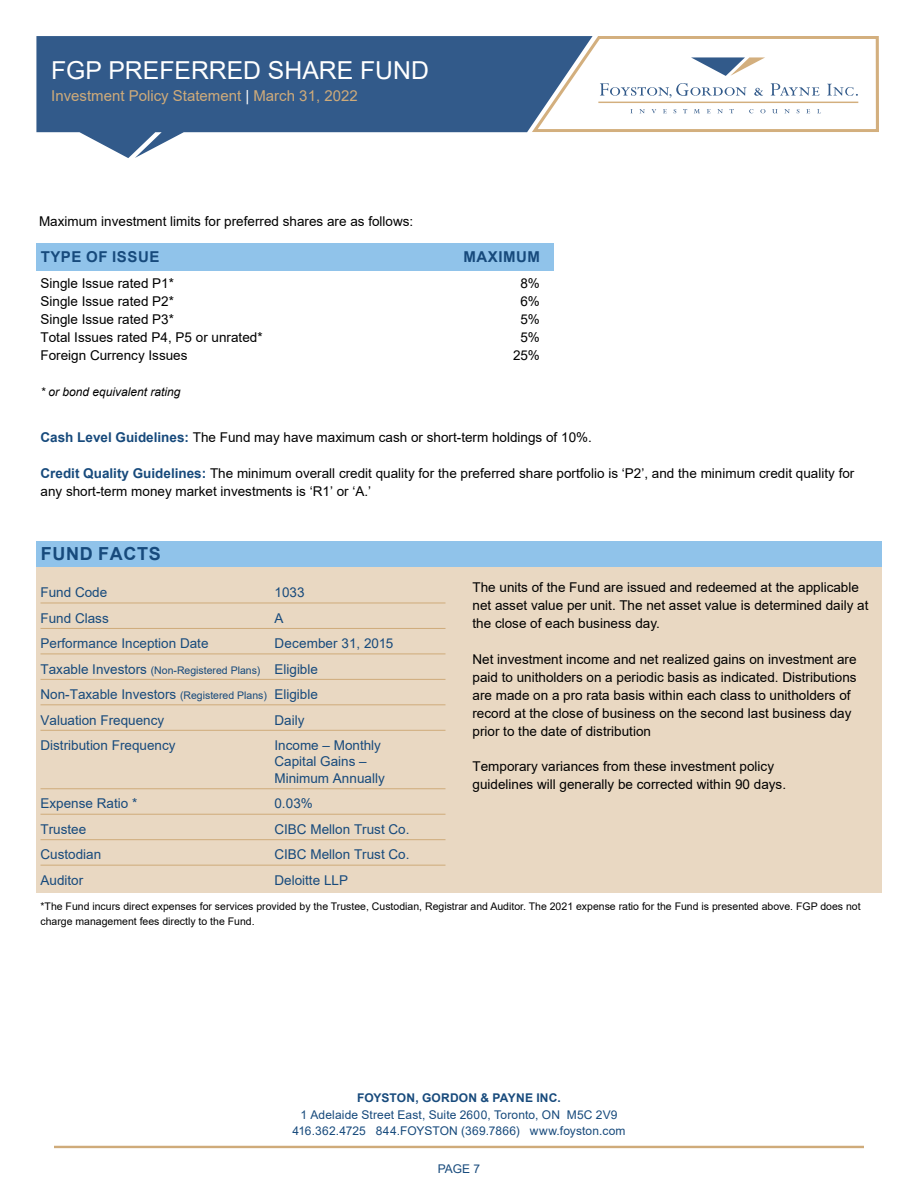
<style>
.page{position:relative;width:918px;height:1188px;background:#fff}
.page>*{position:absolute;margin:0;border:0;box-sizing:border-box;transform-origin:0 0}
.t1{font:24.75px "Arial";color:#fff}
.t2{font:700 18px "Arial";letter-spacing:.035em;color:#174a7c}
.t3{font:15px "Arial";color:#cfab7a}
.t4{font:700 15px "Arial";letter-spacing:.035em;color:#174a7c}
.t5{font:13.5px/18px "Arial";color:#000}
.t6{font:13.5px/25.5px "Arial";color:#174a7c}
.t7{font:12px/16.5px "Arial";letter-spacing:.01em;color:#174a7c;text-align:center}
.t8{font:700 12px "Arial";letter-spacing:.015em;color:#174a7c}
.t9{font:italic 12px "Arial";color:#000}
.t10{font:10.5px/15px "Arial";color:#000}
.s1{color:#fff}
.s2{font-weight:700;color:#174a7c}
.s3{font-size:10.5px}
</style>
<div class="page">
<div style="left:54px;top:1146px;width:810px;height:2px;border:2px solid #cfab7a"></div>
<svg style="left:593px;top:36px;width:286px;height:96px"></svg>
<svg style="left:36px;top:36px;width:557px;height:122px;fill:#325a8a"></svg>
<div style="left:36px;top:243px;width:518px;height:27px;background:#90c3ea"></div>
<div style="left:36px;top:541px;width:846px;height:27px;background:#90c3ea"></div>
<div style="left:36px;top:568px;width:846px;height:325px;background:#e9d8c2"></div>
<hr style="left:40px;top:603px;width:406px;height:1px;background:#cfab7a">
<hr style="left:40px;top:628px;width:406px;height:1px;background:#cfab7a">
<hr style="left:40px;top:654px;width:406px;height:1px;background:#cfab7a">
<hr style="left:40px;top:679px;width:406px;height:1px;background:#cfab7a">
<hr style="left:40px;top:704px;width:406px;height:1px;background:#cfab7a">
<hr style="left:40px;top:730px;width:406px;height:1px;background:#cfab7a">
<hr style="left:40px;top:788px;width:406px;height:1px;background:#cfab7a">
<hr style="left:40px;top:814px;width:406px;height:1px;background:#cfab7a">
<hr style="left:40px;top:839px;width:406px;height:1px;background:#cfab7a">
<hr style="left:40px;top:865px;width:406px;height:1px;background:#cfab7a">
<h1 class="t1" style="left:51px;top:53px;width:379px">FGP PREFERRED SHARE FUND</h1>
<p class="t3" style="left:51px;top:86px;width:308px">Investment Policy Statement <span class="s1">|</span> March 31, 2022</p>
<p class="t5" style="left:39px;top:212px;width:376px">Maximum investment limits for preferred shares are as follows:</p>
<p class="t4" style="left:41px;top:246px;width:120px">TYPE OF ISSUE</p>
<p class="t4" style="left:464px;top:246px;width:78px">MAXIMUM</p>
<p class="t5" style="left:40px;top:274px;width:135px">Single Issue rated P1*</p>
<p class="t5" style="left:521px;top:274px;width:21px">8%</p>
<p class="t5" style="left:40px;top:292px;width:135px">Single Issue rated P2*</p>
<p class="t5" style="left:520px;top:292px;width:21px">6%</p>
<p class="t5" style="left:40px;top:310px;width:135px">Single Issue rated P3*</p>
<p class="t5" style="left:521px;top:310px;width:21px">5%</p>
<p class="t5" style="left:40px;top:328px;width:224px">Total Issues rated P4, P5 or unrated*</p>
<p class="t5" style="left:521px;top:328px;width:21px">5%</p>
<p class="t5" style="left:40px;top:346px;width:149px">Foreign Currency Issues</p>
<p class="t5" style="left:513px;top:346px;width:28px">25%</p>
<p class="t9" style="left:40px;top:384px;width:142px">* or bond equivalent rating</p>
<p class="t5" style="left:40px;top:428px;width:553px"><span class="s2">Cash Level Guidelines:</span> The Fund may have maximum cash or short-term holdings of 10%.</p>
<p class="t5" style="left:40px;top:464px;width:815px"><span class="s2">Credit Quality Guidelines:</span> The minimum overall credit quality for the preferred share portfolio is ‘P2’, and the minimum credit quality for any short-term money market investments is ‘R1’ or ‘A.’</p>
<h2 class="t2" style="left:41px;top:541px;width:122px">FUND FACTS</h2>
<p class="t6" style="left:40px;top:580px;width:68px">Fund Code</p>
<p class="t6" style="left:274px;top:580px;width:32px">1033</p>
<p class="t6" style="left:40px;top:605px;width:70px">Fund Class</p>
<p class="t6" style="left:274px;top:605px;width:11px">A</p>
<p class="t6" style="left:40px;top:631px;width:170px">Performance Inception Date</p>
<p class="t6" style="left:40px;top:631px;width:354px;text-indent:234px">December 31, 2015<br>Taxable Investors <span class="s3">(Non-Registered Plans)</span> Eligible Non-Taxable Investors <span class="s3">(Registered Plans)</span> Eligible<br>Valuation Frequency</p>
<p class="t6" style="left:274px;top:707px;width:31px">Daily</p>
<p class="t6" style="left:40px;top:732px;width:137px">Distribution Frequency</p>
<p class="t6" style="left:274px;top:737px;width:112px;line-height:16.5px">Income – Monthly<br>Capital Gains –<br>Minimum Annually</p>
<p class="t6" style="left:40px;top:791px;width:98px">Expense Ratio *</p>
<p class="t6" style="left:274px;top:791px;width:40px">0.03%</p>
<p class="t6" style="left:40px;top:816px;width:47px">Trustee</p>
<p class="t6" style="left:274px;top:816px;width:134px">CIBC Mellon Trust Co.</p>
<p class="t6" style="left:40px;top:842px;width:62px">Custodian</p>
<p class="t6" style="left:274px;top:842px;width:134px">CIBC Mellon Trust Co.</p>
<p class="t6" style="left:40px;top:867px;width:44px">Auditor</p>
<p class="t6" style="left:274px;top:867px;width:75px">Deloitte LLP</p>
<p class="t5" style="left:472px;top:578px;width:397px">The units of the Fund are issued and redeemed at the applicable net asset value per unit. The net asset value is determined daily at the close of each business day.</p>
<p class="t5" style="left:472px;top:650px;width:386px">Net investment income and net realized gains on investment are paid to unitholders on a periodic basis as indicated. Distributions are made on a pro rata basis within each class to unitholders of record at the close of business on the second last business day prior to the date of distribution</p>
<p class="t5" style="left:472px;top:758px;width:315px">Temporary variances from these investment policy guidelines will generally be corrected within 90 days.</p>
<p class="t10" style="left:40px;top:898px;width:822px">*The Fund incurs direct expenses for services provided by the Trustee, Custodian, Registrar and Auditor. The 2021 expense ratio for the Fund is presented above. FGP does not charge management fees directly to the Fund.</p>
<p class="t8" style="left:357px;top:1090px;width:205px">FOYSTON, GORDON &amp; PAYNE INC.</p>
<p class="t7" style="left:292px;top:1106px;width:335px">1 Adelaide Street East, Suite 2600, Toronto, ON M5C 2V9<br>416.362.4725 844.FOYSTON (369.7866) www.foyston.com</p>
<p class="t7" style="left:438px;top:1161px;width:44px">PAGE 7</p>
</div>
